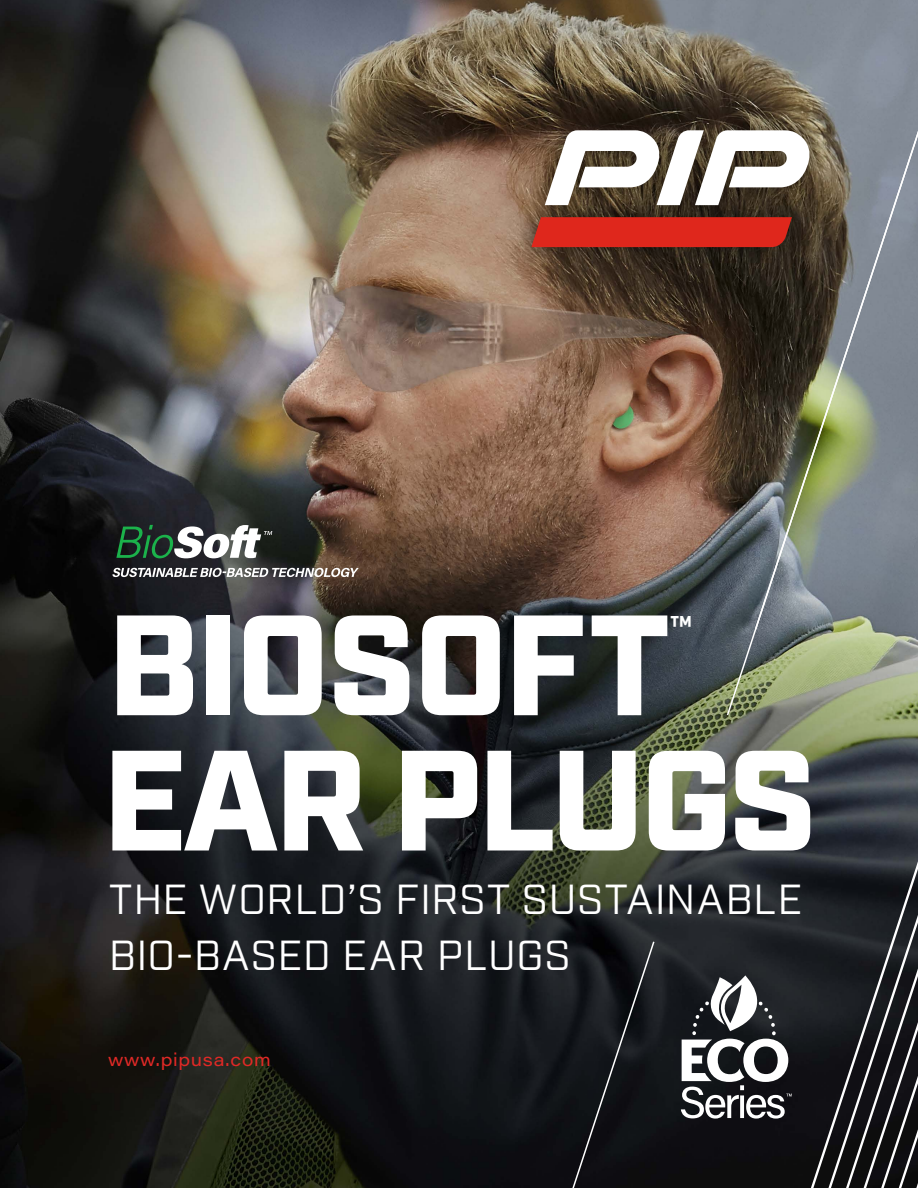
<style>
.page{position:relative;width:918px;height:1188px;background:#fff}
.page>*{position:absolute;margin:0;border:0;box-sizing:border-box;transform-origin:0 0}
.t1{font:900 142.5px "Industry";letter-spacing:-.03em;color:#fff}
.t2{font:42px/55.5px "Industry";letter-spacing:.02em;color:#fff}
.t3{font:900 30px "Industry";color:#fff}
.t4{font:18px "Acumin Pro Wide";letter-spacing:.04em;color:#e02926}
</style>
<div class="page">
<img style="left:0;top:0;width:918px;height:1188px">
<div style="left:514px;top:111px;width:313px;height:155px;background:#000;opacity:.5"></div>
<div style="left:531px;top:217px;width:195px;height:30px;background:#df271c"></div>
<svg style="left:545px;top:130px;width:181px;height:75px"></svg>
<svg style="left:567px;top:940px;width:89px;height:248px;background:#16181c"></svg>
<svg style="left:801px;top:847px;width:117px;height:341px;background:#26272b"></svg>
<div style="left:754px;top:0;width:164px;height:27px;background:#828a95"></div>
<img style="left:726px;top:27px;width:192px;height:690px">
<svg style="left:681px;top:975px;width:111px;height:144px"></svg>
<svg style="left:116px;top:525px;width:156px;height:33px"></svg>
<svg style="left:112px;top:568px;width:247px;height:9px"></svg>
<h1 class="t1" style="left:107px;top:580px;width:565px">BIOSOFT</h1>
<p class="t3" style="left:670px;top:609px;width:24px">™</p>
<h1 class="t1" style="left:102px;top:715px;width:716px">EAR PLUGS</h1>
<p class="t2" style="left:109px;top:873px;width:695px">THE WORLD’S FIRST SUSTAINABLE<br>BIO-BASED EAR PLUGS</p>
<p class="t4" style="left:108px;top:1046px;width:164px">www.pipusa.com</p>
</div>
